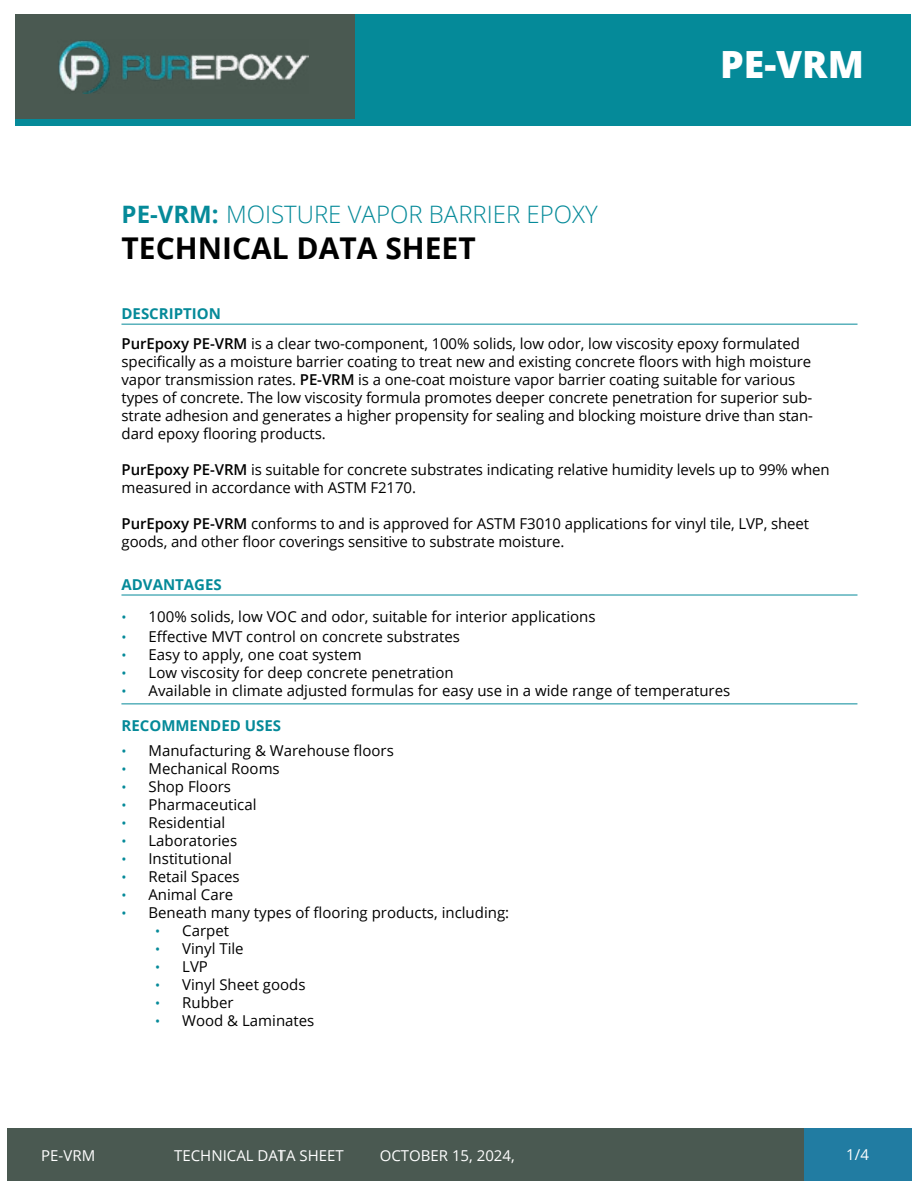
<style>
.page{position:relative;width:918px;height:1188px;background:#fff}
.page>*{position:absolute;margin:0;border:0;box-sizing:border-box;transform-origin:0 0}
.t1{font:800 37.5px "Open Sans";color:#fff}
.t2{font:700 36px "Open Sans";color:#fff}
.t3{font:700 30px "Open Sans";color:#000}
.t4{font:300 24px "Open Sans";color:#058a99}
.t5{font:15px/18px "Open Sans";letter-spacing:-.01em;color:#000}
.t6{font:15px "Open Sans";color:#fff}
.t7{font:700 15px "Open Sans";color:#058a99}
.s1{font-weight:700}
.s2{font-weight:700;color:#058a99}
.s3{font-weight:600}
.s4{font-size:13.5px;color:#058a99}
</style>
<div class="page">
<hr style="left:122px;top:324px;width:736px;height:1px;background:#058a99">
<hr style="left:121px;top:595px;width:736px;height:1px;background:#058a99">
<div style="left:7px;top:1129px;width:905px;height:52px;background:#4a5951"></div>
<div style="left:804px;top:1129px;width:108px;height:52px;background:#217ca2"></div>
<div style="left:15px;top:14px;width:896px;height:112px;background:#058a99"></div>
<div style="left:15px;top:14px;width:339px;height:105px;background:#4a5951"></div>
<img style="left:58px;top:40px;width:251px;height:54px">
<hr style="left:121px;top:704px;width:736px;height:1px;background:#058a99">
<h3 class="t4" style="left:122px;top:198px;width:478px"><span class="s1">PE-VRM:</span> MOISTURE VAPOR BARRIER EPOXY</h3>
<h3 class="t3" style="left:122px;top:227px;width:356px">TECHNICAL DATA SHEET</h3>
<h1 class="t1" style="left:720px;top:36px;width:145px">PE-VRM</h1>
<h2 class="t2" style="left:713px;top:50px;width:128px">PE-XXX</h2>
<p class="t5" style="left:122px;top:298px;width:680px;line-height:30.3px"><span class="s2">DESCRIPTION<br></span><span class="s3">PurEpoxy PE-VRM</span> is a clear two-component, 100% solids, low odor, low viscosity epoxy formulated</p>
<p class="t5" style="left:122px;top:352px;width:693px">specifically as a moisture barrier coating to treat new and existing concrete floors with high moisture vapor transmission rates. <span class="s3">PE-VRM</span> is a one-coat moisture vapor barrier coating suitable for various types of concrete. The low viscosity formula promotes deeper concrete penetration for superior sub&shy;strate adhesion and generates a higher propensity for sealing and blocking moisture drive than stan&shy;dard epoxy flooring products.</p>
<p class="t5" style="left:122px;top:460px;width:710px"><span class="s3">PurEpoxy PE-VRM</span> is suitable for concrete substrates indicating relative humidity levels up to 99% when measured in accordance with ASTM F2170.</p>
<p class="t5" style="left:122px;top:514px;width:689px"><span class="s3">PurEpoxy PE-VRM</span> conforms to and is approved for ASTM F3010 applications for vinyl tile, LVP, sheet goods, and other floor coverings sensitive to substrate moisture.</p>
<p class="t7" style="left:121px;top:574px;width:102px">ADVANTAGES</p>
<p class="t5" style="left:122px;top:607px;width:476px"><span class="s4">•</span> 100% solids, low VOC and odor, suitable for interior applications</p>
<p class="t5" style="left:122px;top:627px;width:340px"><span class="s4">•</span> Effective MVT control on concrete substrates</p>
<p class="t5" style="left:122px;top:645px;width:242px"><span class="s4">•</span> Easy to apply, one coat system</p>
<p class="t5" style="left:122px;top:663px;width:334px"><span class="s4">•</span> Low viscosity for deep concrete penetration</p>
<p class="t5" style="left:122px;top:681px;width:610px"><span class="s4">•</span> Available in climate adjusted formulas for easy use in a wide range of temperatures</p>
<p class="t7" style="left:122px;top:715px;width:161px">RECOMMENDED USES</p>
<p class="t5" style="left:121px;top:741px;width:274px"><span class="s4">•</span> Manufacturing &amp; Warehouse floors</p>
<p class="t5" style="left:121px;top:759px;width:160px"><span class="s4">•</span> Mechanical Rooms</p>
<p class="t5" style="left:121px;top:777px;width:111px"><span class="s4">•</span> Shop Floors</p>
<p class="t5" style="left:121px;top:795px;width:137px"><span class="s4">•</span> Pharmaceutical</p>
<p class="t5" style="left:121px;top:813px;width:105px"><span class="s4">•</span> Residential</p>
<p class="t5" style="left:121px;top:831px;width:117px"><span class="s4">•</span> Laboratories</p>
<p class="t5" style="left:121px;top:849px;width:112px"><span class="s4">•</span> Institutional</p>
<p class="t5" style="left:121px;top:867px;width:120px"><span class="s4">•</span> Retail Spaces</p>
<p class="t5" style="left:121px;top:885px;width:113px"><span class="s4">•</span> Animal Care</p>
<p class="t5" style="left:121px;top:903px;width:389px"><span class="s4">•</span> Beneath many types of flooring products, including:</p>
<p class="t5" style="left:155px;top:921px;width:75px"><span class="s4">•</span> Carpet</p>
<p class="t5" style="left:155px;top:939px;width:90px"><span class="s4">•</span> Vinyl Tile</p>
<p class="t5" style="left:155px;top:957px;width:54px"><span class="s4">•</span> LVP</p>
<p class="t5" style="left:155px;top:975px;width:152px"><span class="s4">•</span> Vinyl Sheet goods</p>
<p class="t5" style="left:155px;top:993px;width:80px"><span class="s4">•</span> Rubber</p>
<p class="t5" style="left:155px;top:1011px;width:161px"><span class="s4">•</span> Wood &amp; Laminates</p>
<p class="t6" style="left:41px;top:1145px;width:55px">PE-VRM</p>
<p class="t6" style="left:174px;top:1145px;width:171px">TECHNICAL DATA SHEET</p>
<p class="t6" style="left:380px;top:1145px;width:137px">OCTOBER 15, 2024,</p>
<p class="t6" style="left:846px;top:1144px;width:24px">1/4</p>
</div>
